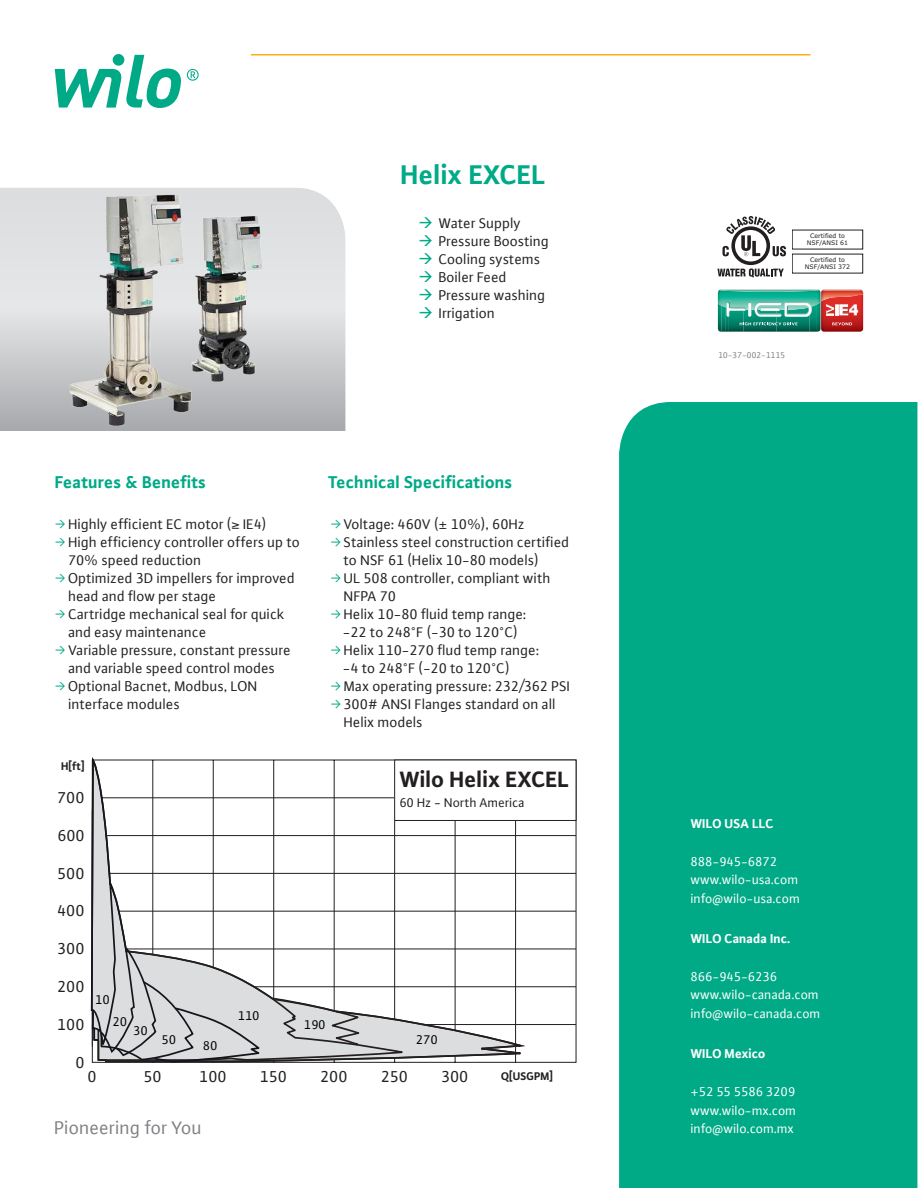
<style>
.page{position:relative;width:918px;height:1188px;background:#fff}
.page>*{position:absolute;margin:0;border:0;box-sizing:border-box;transform-origin:0 0}
.t1{font:700 28.5px "WILO Plus FM";color:#00aa87}
.t2{font:700 23.55px "WILO Plus FM";color:#231f20}
.t3{font:19.5px "WILO Plus FM";color:#808285}
.t4{font:700 18px "WILO Plus FM";color:#00aa87}
.t5{font:16.8px "WILO Plus FM";color:#231f20}
.t6{font:15px/18px "WILO Plus FM";color:#231f20}
.t7{font:13.5px/18.8px "WILO Plus FM";color:#fff}
.t8{font:700 13.5px "WILO Plus FM";color:#fff}
.t9{font:13.5px "WILO Plus FM";color:#020303}
.t10{font:13.5px "WILO Plus FM";color:#231f20}
.t11{font:700 11.7px "WILO Plus FM";color:#231f20}
.t12{font:9px "WILO Plus FM";color:#808285}
.t13{font:6.3px/7.5px "Verdana";color:#231f20;text-align:center}
.s1{font-family:"WILO Pict";color:#00aa87}
</style>
<div class="page">
<hr style="left:251px;top:54px;width:560px;height:1px;background:#fcaf17">
<svg style="left:55px;top:54px;width:144px;height:54px"></svg>
<div style="left:619px;top:402px;width:298px;height:786px;background:#00aa87"></div>
<img style="left:0;top:188px;width:346px;height:243px">
<svg style="left:522px;top:759px;width:55px;height:304px"></svg>
<hr style="left:92px;top:835px;width:484px;height:1px;background:#231f20">
<hr style="left:92px;top:873px;width:484px;height:1px;background:#231f20">
<hr style="left:92px;top:911px;width:484px;height:1px;background:#231f20">
<hr style="left:92px;top:949px;width:484px;height:1px;background:#231f20">
<hr style="left:92px;top:986px;width:484px;height:1px;background:#231f20">
<hr style="left:92px;top:1024px;width:484px;height:1px;background:#231f20">
<div style="left:395px;top:760px;width:181px;height:60px;background:#fff"></div>
<div style="left:394px;top:760px;width:182px;height:61px;border:1px solid #231f20"></div>
<svg style="left:90px;top:757px;width:432px;height:306px"></svg>
<img style="left:55px;top:193px;width:210px;height:235px">
<img style="left:718px;top:289px;width:145px;height:43px">
<svg style="left:717px;top:216px;width:69px;height:62px"></svg>
<h1 class="t1" style="left:401px;top:161px;width:147px">Helix EXCEL</h1>
<p class="t6" style="left:439px;top:214px;width:112px">Water Supply<br>Pressure Boosting<br>Cooling systems<br>Boiler Feed<br>Pressure washing<br>Irrigation</p>
<p class="t4" style="left:55px;top:470px;width:153px">Features &amp; Benefits</p>
<p class="t4" style="left:328px;top:470px;width:186px">Technical Specifications</p>
<p class="t6" style="left:55px;top:515px;width:213px"><span class="s1">ƒ</span> Highly efficient EC motor (≥ IE4)</p>
<p class="t6" style="left:55px;top:533px;width:247px"><span class="s1">ƒ</span> High efficiency controller offers up to</p>
<p class="t6" style="left:68px;top:551px;width:135px">70% speed reduction</p>
<p class="t6" style="left:55px;top:569px;width:242px"><span class="s1">ƒ</span> Optimized 3D impellers for improved</p>
<p class="t6" style="left:68px;top:587px;width:149px">head and flow per stage</p>
<p class="t6" style="left:55px;top:605px;width:231px"><span class="s1">ƒ</span> Cartridge mechanical seal for quick</p>
<p class="t6" style="left:68px;top:623px;width:140px">and easy maintenance</p>
<p class="t6" style="left:55px;top:641px;width:237px"><span class="s1">ƒ</span> Variable pressure, constant pressure</p>
<p class="t6" style="left:68px;top:659px;width:208px">and variable speed control modes</p>
<p class="t6" style="left:55px;top:677px;width:204px"><span class="s1">ƒ</span> Optional Bacnet, Modbus, LON</p>
<p class="t6" style="left:68px;top:695px;width:113px">interface modules</p>
<p class="t11" style="left:61px;top:760px;width:25px">H[ft]</p>
<p class="t5" style="left:58px;top:789px;width:29px">700</p>
<p class="t5" style="left:58px;top:827px;width:29px">600</p>
<p class="t6" style="left:330px;top:515px;width:196px"><span class="s1">ƒ</span> Voltage: 460V (± 10%), 60Hz</p>
<p class="t6" style="left:330px;top:533px;width:241px"><span class="s1">ƒ</span> Stainless steel construction certified</p>
<p class="t6" style="left:344px;top:551px;width:197px">to NSF 61 (Helix 10-80 models)</p>
<p class="t6" style="left:330px;top:569px;width:222px"><span class="s1">ƒ</span> UL 508 controller, compliant with</p>
<p class="t6" style="left:344px;top:587px;width:54px">NFPA 70</p>
<p class="t6" style="left:330px;top:605px;width:198px"><span class="s1">ƒ</span> Helix 10-80 fluid temp range:</p>
<p class="t6" style="left:343px;top:623px;width:176px">-22 to 248°F (-30 to 120°C)</p>
<p class="t6" style="left:330px;top:641px;width:211px"><span class="s1">ƒ</span> Helix 110-270 flud temp range:</p>
<p class="t6" style="left:343px;top:659px;width:168px">-4 to 248°F (-20 to 120°C)</p>
<p class="t6" style="left:330px;top:677px;width:241px"><span class="s1">ƒ</span> Max operating pressure: 232/362 PSI</p>
<p class="t6" style="left:330px;top:695px;width:227px"><span class="s1">ƒ</span> 300# ANSI Flanges standard on all</p>
<p class="t6" style="left:344px;top:713px;width:80px">Helix models</p>
<h2 class="t2" style="left:400px;top:768px;width:171px">Wilo Helix EXCEL</h2>
<p class="t10" style="left:400px;top:796px;width:127px">60 Hz - North America</p>
<p class="t5" style="left:58px;top:865px;width:29px">500</p>
<p class="t5" style="left:58px;top:903px;width:29px">400</p>
<p class="t5" style="left:58px;top:941px;width:29px">300</p>
<p class="t5" style="left:58px;top:978px;width:29px">200</p>
<p class="t5" style="left:58px;top:1016px;width:29px">100</p>
<p class="t5" style="left:76px;top:1054px;width:11px">0</p>
<p class="t9" style="left:95px;top:993px;width:16px">10</p>
<p class="t9" style="left:113px;top:1015px;width:16px">20</p>
<p class="t9" style="left:133px;top:1024px;width:16px">30</p>
<p class="t9" style="left:162px;top:1033px;width:16px">50</p>
<p class="t9" style="left:203px;top:1039px;width:16px">80</p>
<p class="t9" style="left:238px;top:1009px;width:23px">110</p>
<p class="t9" style="left:304px;top:1018px;width:23px">190</p>
<p class="t9" style="left:416px;top:1033px;width:23px">270</p>
<p class="t5" style="left:88px;top:1068px;width:11px">0</p>
<p class="t5" style="left:144px;top:1068px;width:20px">50</p>
<p class="t5" style="left:200px;top:1068px;width:29px">100</p>
<p class="t5" style="left:260px;top:1068px;width:29px">150</p>
<p class="t5" style="left:321px;top:1068px;width:29px">200</p>
<p class="t5" style="left:381px;top:1068px;width:29px">250</p>
<p class="t5" style="left:442px;top:1068px;width:29px">300</p>
<p class="t11" style="left:501px;top:1070px;width:54px">Q[USGPM]</p>
<h3 class="t3" style="left:55px;top:1118px;width:149px">Pioneering for You</h3>
<p class="t13" style="left:807px;top:232px;width:43px">Certified to<br>NSF/ANSI 61</p>
<p class="t13" style="left:805px;top:256px;width:47px">Certified to<br>NSF/ANSI 372</p>
<p class="t12" style="left:718px;top:351px;width:69px">10-37-002-1115</p>
<p class="t8" style="left:691px;top:817px;width:84px">WILO USA LLC</p>
<p class="t7" style="left:691px;top:852px;width:111px">888-945-6872 www.wilo-usa.com info@wilo-usa.com</p>
<p class="t8" style="left:691px;top:932px;width:101px">WILO Canada Inc.</p>
<p class="t7" style="left:691px;top:967px;width:131px">866-945-6236 www.wilo-canada.com info@wilo-canada.com</p>
<p class="t8" style="left:691px;top:1047px;width:76px">WILO Mexico</p>
<p class="t7" style="left:691px;top:1083px;width:107px;text-align:justify">+52 55 5586 3209 www.wilo-mx.com info@wilo.com.mx</p>
</div>
